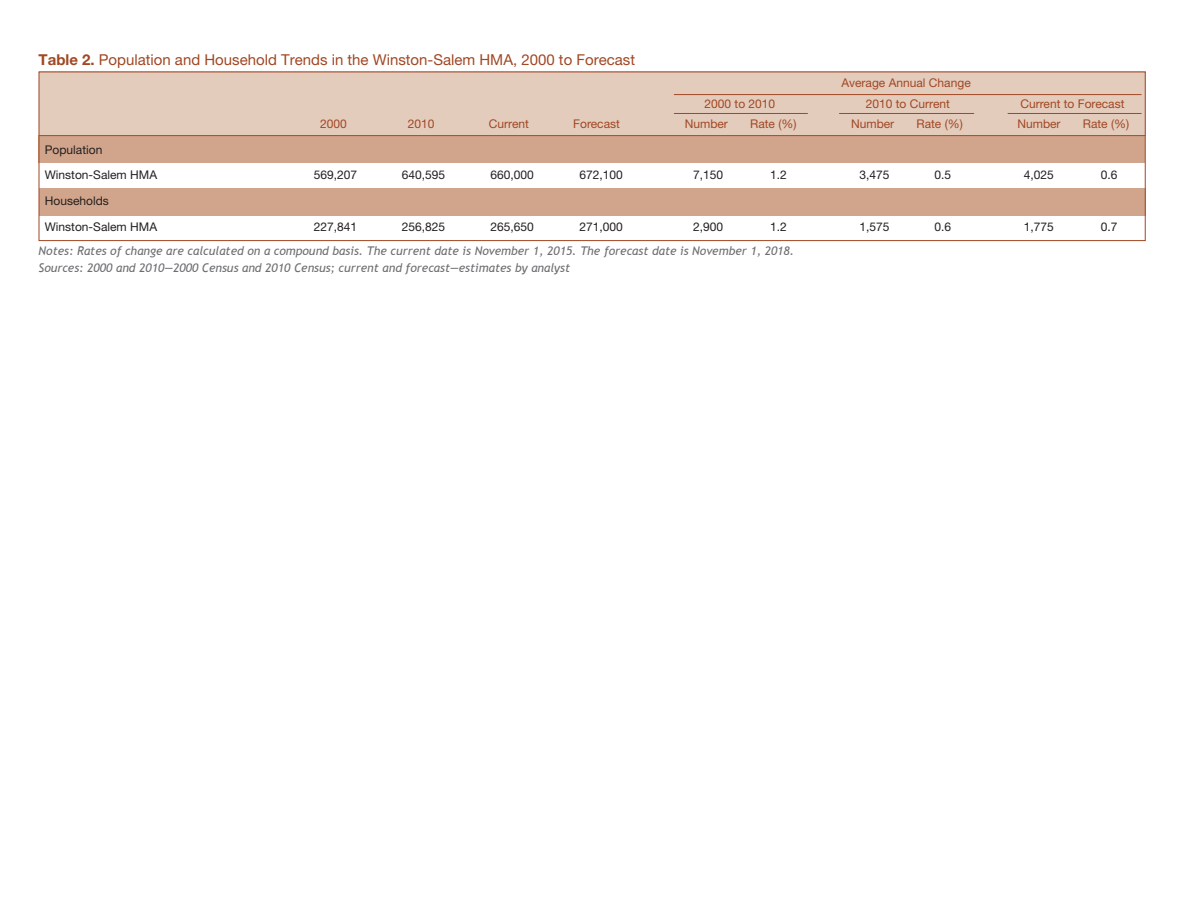
<style>
.page{position:relative;width:1188px;height:918px;background:#fff}
.page>*{position:absolute;margin:0;border:0;box-sizing:border-box;transform-origin:0 0}
.t1{font:15px "Helvetica Neue";color:#a14723}
.Source1{font:italic 12px "Trebuchet MS";color:#6d6e71}
.Table_text1{font:12px "Helvetica Neue";color:#231f20}
.t2{font:12px "Helvetica Neue";color:#a14723}
.s1{font-weight:700}
.s2{font-style:inherit}
</style>
<div class="page">
<div style="left:39px;top:135px;width:1106px;height:27px;background:#d1a58b"></div>
<div style="left:39px;top:188px;width:1107px;height:27px;background:#d1a58b"></div>
<div style="left:39px;top:72px;width:1107px;height:64px;background:#e4ccbc"></div>
<div style="left:39px;top:72px;width:1107px;height:169px;border:1px solid #a14723"></div>
<hr style="left:674px;top:94px;width:468px;height:1px;background:#a14723">
<hr style="left:674px;top:113px;width:134px;height:1px;background:#a14723">
<hr style="left:839px;top:113px;width:135px;height:1px;background:#a14723">
<hr style="left:1008px;top:113px;width:134px;height:1px;background:#a14723">
<hr style="left:39px;top:135px;width:1106px;height:1px;background:#a14723">
<p class="t1" style="left:39px;top:50px;width:598px"><span class="s1">Table 2.</span> Population and Household Trends in the Winston-Salem <span class="s2">HMA,</span> 2000 to Forecast</p>
<p class="t2" style="left:842px;top:76px;width:131px">Average Annual Change</p>
<p class="t2" style="left:705px;top:96px;width:72px">2000 to 2010</p>
<p class="t2" style="left:866px;top:96px;width:86px">2010 to Current</p>
<p class="t2" style="left:1021px;top:96px;width:106px">Current to Forecast</p>
<p class="t2" style="left:320px;top:117px;width:28px">2000</p>
<p class="t2" style="left:408px;top:117px;width:28px">2010</p>
<p class="t2" style="left:489px;top:117px;width:42px">Current</p>
<p class="t2" style="left:573px;top:117px;width:48px">Forecast</p>
<p class="t2" style="left:685px;top:117px;width:45px">Number</p>
<p class="t2" style="left:750px;top:117px;width:48px">Rate (%)</p>
<p class="t2" style="left:851px;top:117px;width:45px">Number</p>
<p class="t2" style="left:916px;top:117px;width:48px">Rate (%)</p>
<p class="t2" style="left:1017px;top:117px;width:45px">Number</p>
<p class="t2" style="left:1083px;top:117px;width:48px">Rate (%)</p>
<p class="Table_text1" style="left:45px;top:142px;width:59px">Population</p>
<p class="Table_text1" style="left:45px;top:168px;width:114px">Winston-Salem HMA</p>
<p class="Table_text1" style="left:314px;top:168px;width:45px">569,207</p>
<p class="Table_text1" style="left:402px;top:168px;width:45px">640,595</p>
<p class="Table_text1" style="left:491px;top:168px;width:45px">660,000</p>
<p class="Table_text1" style="left:579px;top:168px;width:45px">672,100</p>
<p class="Table_text1" style="left:693px;top:168px;width:32px">7,150</p>
<p class="Table_text1" style="left:770px;top:168px;width:18px">1.2</p>
<p class="Table_text1" style="left:859px;top:168px;width:32px">3,475</p>
<p class="Table_text1" style="left:934px;top:168px;width:18px">0.5</p>
<p class="Table_text1" style="left:1024px;top:168px;width:32px">4,025</p>
<p class="Table_text1" style="left:1101px;top:168px;width:18px">0.6</p>
<p class="Table_text1" style="left:45px;top:194px;width:66px">Households</p>
<p class="Table_text1" style="left:45px;top:219px;width:114px">Winston-Salem HMA</p>
<p class="Table_text1" style="left:314px;top:219px;width:45px">227,841</p>
<p class="Table_text1" style="left:402px;top:219px;width:45px">256,825</p>
<p class="Table_text1" style="left:491px;top:219px;width:45px">265,650</p>
<p class="Table_text1" style="left:579px;top:219px;width:45px">271,000</p>
<p class="Table_text1" style="left:693px;top:219px;width:32px">2,900</p>
<p class="Table_text1" style="left:770px;top:219px;width:18px">1.2</p>
<p class="Table_text1" style="left:859px;top:219px;width:32px">1,575</p>
<p class="Table_text1" style="left:934px;top:219px;width:18px">0.6</p>
<p class="Table_text1" style="left:1024px;top:219px;width:32px">1,775</p>
<p class="Table_text1" style="left:1101px;top:219px;width:18px">0.7</p>
<p class="Source1" style="left:39px;top:244px;width:757px">Notes: Rates of change are calculated on a compound basis. The current date is November 1, 2015. The forecast date is November 1, 2018.</p>
<p class="Source1" style="left:39px;top:261px;width:533px">Sources: 2000 and 2010—2000 Census and 2010 Census; current and forecast—estimates by analyst</p>
</div>
